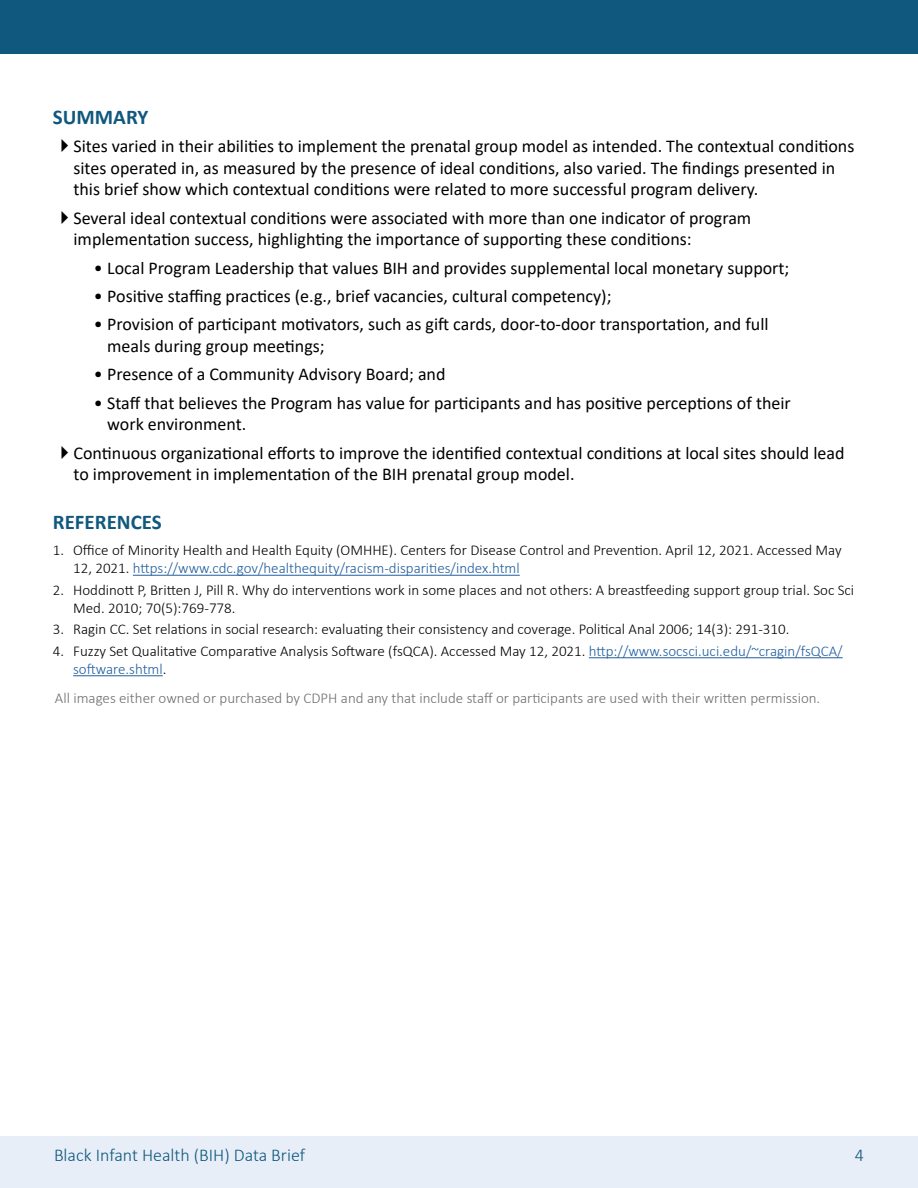
<style>
.page{position:relative;width:918px;height:1188px;background:#fff}
.page>*{position:absolute;margin:0;border:0;box-sizing:border-box;transform-origin:0 0}
.H2__bold_blue{font:700 21px "Calibri";color:#10587d}
.t1{font:18px/21.6px "Calibri";color:#000}
.t2{font:300 18px "Calibri";color:#10587d}
.t3{font:300 15px/18px "Calibri";color:#000}
.t4{font:300 15px "Calibri";color:#6d6e71}
.s1{color:#215e9e}
</style>
<div class="page">
<div style="left:0;top:1136px;width:918px;height:52px;background:#e7eef8"></div>
<div style="left:0;top:0;width:918px;height:54px;background:#10587d"></div>
<hr style="left:133px;top:575px;width:387px;height:1px;background:#215e9e">
<hr style="left:589px;top:657px;width:254px;height:1px;background:#215e9e">
<hr style="left:73px;top:675px;width:90px;height:1px;background:#215e9e">
<h2 class="H2__bold_blue" style="left:53px;top:102px;width:97px">SUMMARY</h2>
<p class="t1" style="left:74px;top:135px;width:782px">Sites varied in their abilities to implement the prenatal group model as intended. The contextual conditions sites operated in, as measured by the presence of ideal conditions, also varied. The findings presented in this brief show which contextual conditions were related to more successful program delivery.</p>
<p class="t1" style="left:74px;top:207px;width:679px">Several ideal contextual conditions were associated with more than one indicator of program implementation success, highlighting the importance of supporting these conditions:</p>
<p class="t1" style="left:94px;top:257px;width:697px">• Local Program Leadership that values BIH and provides supplemental local monetary support;</p>
<p class="t1" style="left:94px;top:285px;width:519px">• Positive staffing practices (e.g., brief vacancies, cultural competency);</p>
<p class="t1" style="left:107px;top:313px;width:663px;text-indent:-14px">• Provision of participant motivators, such as gift cards, door-to-door transportation, and full meals during group meetings;</p>
<p class="t1" style="left:94px;top:363px;width:353px">• Presence of a Community Advisory Board; and</p>
<p class="t1" style="left:107px;top:392px;width:685px;text-indent:-14px">• Staff that believes the Program has value for participants and has positive perceptions of their work environment.</p>
<p class="t1" style="left:74px;top:441px;width:773px">Continuous organizational efforts to improve the identified contextual conditions at local sites should lead to improvement in implementation of the BIH prenatal group model.</p>
<p class="H2__bold_blue" style="left:53px;top:508px;width:110px">REFERENCES</p>
<p class="t3" style="left:73px;top:541px;width:770px;text-indent:-20px">1. Office of Minority Health and Health Equity (OMHHE). Centers for Disease Control and Prevention. April 12, 2021. Accessed May<br>12, 2021. <span class="s1">https://www.cdc.gov/healthequity/racism-disparities/index.html</span></p>
<p class="t3" style="left:73px;top:581px;width:783px;text-indent:-20px">2. Hoddinott P, Britten J, Pill R. Why do interventions work in some places and not others: A breastfeeding support group trial. Soc Sci<br>Med. 2010; 70(5):769-778.</p>
<p class="t3" style="left:53px;top:620px;width:738px">3. Ragin CC. Set relations in social research: evaluating their consistency and coverage. Political Anal 2006; 14(3): 291-310.</p>
<p class="t3" style="left:73px;top:642px;width:771px;text-indent:-20px">4. Fuzzy Set Qualitative Comparative Analysis Software (fsQCA). Accessed May 12, 2021. <span class="s1">http://www.socsci.uci.edu/~cragin/fsQCA/ software.shtml</span>.</p>
<p class="t4" style="left:55px;top:689px;width:767px">All images either owned or purchased by CDPH and any that include staff or participants are used with their written permission.</p>
<p class="t2" style="left:54px;top:1144px;width:253px">Black Infant Health (BIH) Data Brief</p>
<p class="t2" style="left:855px;top:1144px;width:11px">4</p>
</div>
